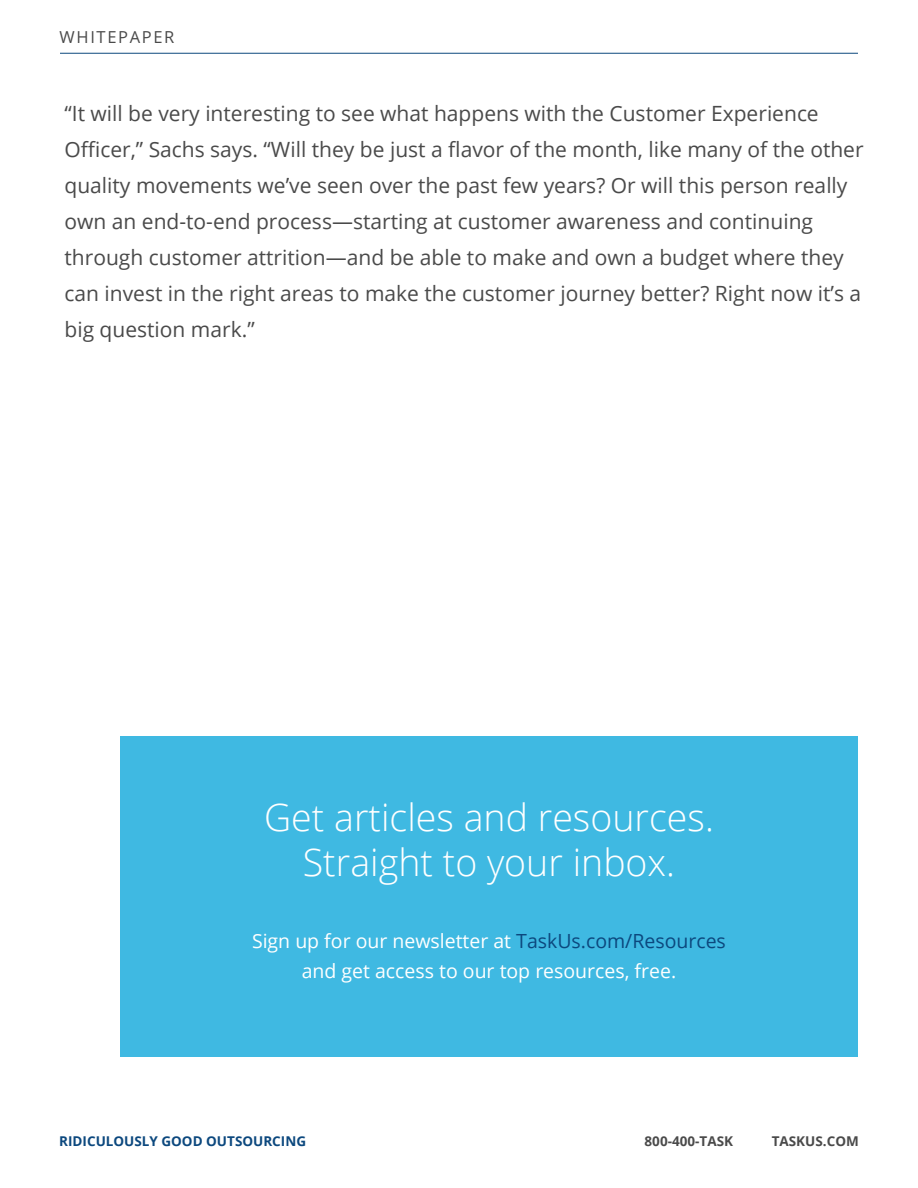
<style>
.page{position:relative;width:918px;height:1188px;background:#fff}
.page>*{position:absolute;margin:0;border:0;box-sizing:border-box;transform-origin:0 0}
.t1{font:300 37.5px/45px "Open Sans";color:#fff;text-align:center}
.t2{font:21px/36px "Open Sans";color:#4a4a4a}
.t3{font:19.5px/30px "Open Sans";color:#fff;text-align:center}
.t4{font:16.5px "Open Sans";letter-spacing:.1em;color:#4a4a4a}
.t5{font:700 13.5px "Open Sans";color:#0c487e}
.t6{font:700 13.5px "Open Sans";color:#4a4a4a}
.s1{color:#0c487e}
</style>
<div class="page">
<hr style="left:60px;top:53px;width:798px;height:1px;background:#0c487e">
<div style="left:120px;top:736px;width:738px;height:322px;background:#3fb9e2"></div>
<p class="t4" style="left:60px;top:25px;width:116px">WHITEPAPER</p>
<p class="t2" style="left:64px;top:95px;width:801px">“It will be very interesting to see what happens with the Customer Experience Officer,” Sachs says. “Will they be just a flavor of the month, like many of the other quality movements we’ve seen over the past few years? Or will this person really own an end-to-end process—starting at customer awareness and continuing through customer attrition—and be able to make and own a budget where they can invest in the right areas to make the customer journey better? Right now it’s a big question mark.”</p>
<h1 class="t1" style="left:264px;top:794px;width:451px">Get articles and resources.<br>Straight to your inbox.</h1>
<p class="t3" style="left:252px;top:925px;width:475px">Sign up for our newsletter at <span class="s1">TaskUs.com/Resources </span>and get access to our top resources, free.</p>
<p class="t5" style="left:59px;top:1131px;width:248px">RIDICULOUSLY GOOD OUTSOURCING</p>
<p class="t6" style="left:645px;top:1131px;width:90px">800-400-TASK</p>
<p class="t6" style="left:772px;top:1131px;width:89px">TASKUS.COM</p>
</div>
